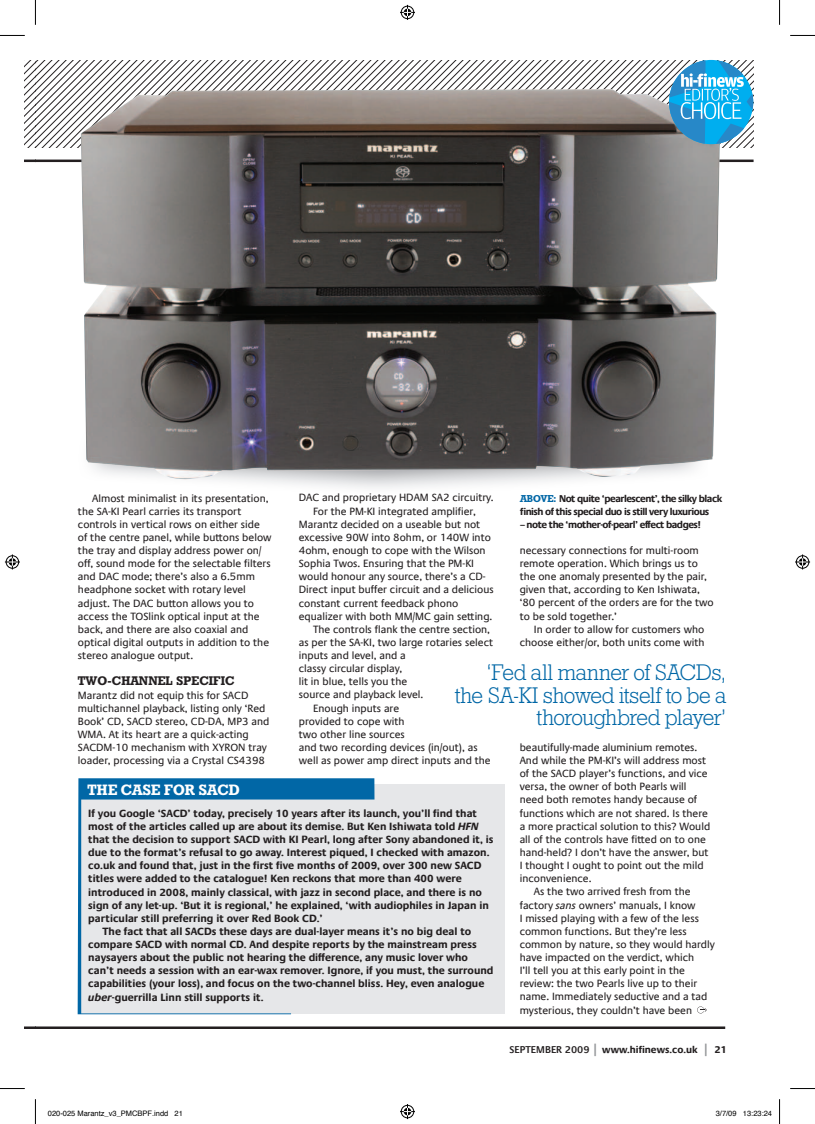
<style>
.page{position:relative;width:815px;height:1124px;background:#fff}
.page>*{position:absolute;margin:0;border:0;box-sizing:border-box;transform-origin:0 0}
.t1{font:22.5px/22.5px "Geometric Slab 712 BT Light A";letter-spacing:-.02em;color:#0167a6;text-align:right}
.t2{font:15px "Geometric Slab 712 BT Bold A";color:#fff}
.t3{font:12.5px "Geometric Slab 712 BT Bold A";color:#231f20}
.t4{font:10.62px/13.1px "Praxis Com";color:#231f20}
.t5{font:700 10.62px "Praxis Com";color:#231f20}
.t6{font:700 10px/13.1px "Praxis Com";letter-spacing:-.05em;color:#231f20}
.t7{font:700 10px "Praxis Com";color:#231f20}
.t8{font:7.5px "Helvetica";color:#000}
.s1{font-family:"Geometric Slab 712 BT Bold A";font-weight:400;color:#0167a6}
.s2{font-style:italic}
.s3{font-weight:600}
.s4{font-weight:800;font-size:12.5px;color:#939598}
</style>
<div class="page">
<svg style="left:25px;top:1026px;width:10px;height:2px"></svg>
<svg style="left:25px;top:159px;width:10px;height:3px"></svg>
<hr style="left:35px;top:1026px;width:690px;height:2px;background:#231f20">
<hr style="left:35px;top:159px;width:719px;height:3px;background:#231f20">
<div style="left:79px;top:784px;width:426px;height:230px;background:#e6e7e9"></div>
<svg style="left:78px;top:778px;width:296px;height:236px"></svg>
<img style="left:81px;top:147px;width:639px;height:334px">
<svg style="left:697px;top:1006px;width:10px;height:7px"></svg>
<svg style="left:25px;top:60px;width:728px;height:87px"></svg>
<svg style="left:0;top:35px;width:25px;height:1px"></svg>
<svg style="left:790px;top:35px;width:25px;height:1px"></svg>
<svg style="left:0;top:1088px;width:25px;height:1px"></svg>
<svg style="left:790px;top:1088px;width:25px;height:1px"></svg>
<svg style="left:35px;top:0;width:1px;height:25px"></svg>
<svg style="left:35px;top:1099px;width:1px;height:24px"></svg>
<svg style="left:779px;top:0;width:1px;height:25px"></svg>
<svg style="left:779px;top:1099px;width:1px;height:24px"></svg>
<svg style="left:400px;top:5px;width:15px;height:15px"></svg>
<svg style="left:400px;top:1104px;width:15px;height:14px"></svg>
<svg style="left:5px;top:554px;width:15px;height:15px"></svg>
<svg style="left:795px;top:554px;width:15px;height:15px"></svg>
<p class="t4" style="left:299px;top:491px;width:196px">DAC and proprietary HDAM SA2 circuitry.</p>
<p class="t4" style="left:313px;top:504px;width:164px">For the PM-KI integrated amplifier,</p>
<p class="t4" style="left:299px;top:517px;width:183px">Marantz decided on a useable but not</p>
<p class="t4" style="left:299px;top:530px;width:194px">excessive 90W into 8ohm, or 140W into</p>
<p class="t4" style="left:299px;top:544px;width:188px">4ohm, enough to cope with the Wilson</p>
<p class="t4" style="left:299px;top:557px;width:177px">Sophia Twos. Ensuring that the PM-KI</p>
<p class="t4" style="left:299px;top:570px;width:188px">would honour any source, there’s a CD-</p>
<p class="t4" style="left:299px;top:583px;width:196px">Direct input buffer circuit and a delicious</p>
<p class="t4" style="left:299px;top:596px;width:161px">constant current feedback phono</p>
<p class="t4" style="left:299px;top:609px;width:195px">equalizer with both MM/MC gain setting.</p>
<p class="t4" style="left:313px;top:622px;width:179px">The controls flank the centre section,</p>
<p class="t4" style="left:299px;top:635px;width:196px">as per the SA-KI, two large rotaries select</p>
<p class="t4" style="left:299px;top:649px;width:108px">inputs and level, and a</p>
<p class="t4" style="left:299px;top:662px;width:105px">classy circular display,</p>
<p class="t4" style="left:299px;top:675px;width:110px">lit in blue, tells you the</p>
<p class="t4" style="left:299px;top:688px;width:126px">source and playback level.</p>
<p class="t4" style="left:313px;top:701px;width:88px">Enough inputs are</p>
<p class="t4" style="left:299px;top:714px;width:107px">provided to cope with</p>
<p class="t4" style="left:299px;top:727px;width:108px">two other line sources</p>
<p class="t4" style="left:299px;top:740px;width:180px">and two recording devices (in/out), as</p>
<p class="t4" style="left:299px;top:753px;width:193px">well as power amp direct inputs and the</p>
<p class="t4" style="left:78px;top:491px;width:195px;text-indent:14px">Almost minimalist in its presentation, the SA-KI Pearl carries its transport controls in vertical rows on either side of the centre panel, while buttons below the tray and display address power on/ off, sound mode for the selectable filters and DAC mode; there’s also a 6.5mm headphone socket with rotary level adjust. The DAC button allows you to access the TOSlink optical input at the back, and there are also coaxial and optical digital outputs in addition to the stereo analogue output.</p>
<p class="t3" style="left:78px;top:673px;width:158px">TWO-CHANNEL SPECIFIC</p>
<p class="t4" style="left:78px;top:688px;width:193px">Marantz did not equip this for SACD multichannel playback, listing only ‘Red Book’ CD, SACD stereo, CD-DA, MP3 and WMA. At its heart are a quick-acting SACDM-10 mechanism with XYRON tray loader, processing via a Crystal CS4398</p>
<p class="t6" style="left:520px;top:491px;width:204px"><span class="s1">ABOVE:</span> Not quite ‘pearlescent’, the silky black finish of this special duo is still very luxurious</p>
<p class="t6" style="left:520px;top:517px;width:183px">– note the ‘mother-of-pearl’ effect badges!</p>
<p class="t4" style="left:520px;top:543px;width:195px">necessary connections for multi-room remote operation. Which brings us to the one anomaly presented by the pair, given that, according to Ken Ishiwata, ‘80 percent of the orders are for the two to be sold together.’</p>
<p class="t4" style="left:520px;top:622px;width:186px;text-align:right">In order to allow for customers who choose either/or, both units come with</p>
<h1 class="t1" style="left:455px;top:661px;width:273px">‘Fed all manner of SACDs, the SA-KI showed itself to be a thoroughbred player’</h1>
<p class="t4" style="left:520px;top:740px;width:179px">beautifully-made aluminium remotes.</p>
<p class="t4" style="left:520px;top:753px;width:188px">And while the PM-KI’s will address most</p>
<p class="t4" style="left:520px;top:767px;width:189px">of the SACD player’s functions, and vice</p>
<p class="t4" style="left:520px;top:780px;width:168px">versa, the owner of both Pearls will</p>
<p class="t4" style="left:520px;top:793px;width:179px">need both remotes handy because of</p>
<p class="t4" style="left:520px;top:806px;width:190px">functions which are not shared. Is there</p>
<p class="t4" style="left:520px;top:819px;width:192px">a more practical solution to this? Would</p>
<p class="t4" style="left:520px;top:832px;width:188px">all of the controls have fitted on to one</p>
<p class="t4" style="left:520px;top:845px;width:190px">hand-held? I don’t have the answer, but</p>
<p class="t4" style="left:520px;top:858px;width:186px">I thought I ought to point out the mild</p>
<p class="t4" style="left:520px;top:872px;width:73px">inconvenience.</p>
<p class="t4" style="left:534px;top:885px;width:158px">As the two arrived fresh from the</p>
<p class="t4" style="left:520px;top:898px;width:177px">factory <span class="s2">sans</span> owners’ manuals, I know</p>
<p class="t4" style="left:520px;top:911px;width:181px">I missed playing with a few of the less</p>
<p class="t4" style="left:520px;top:924px;width:169px">common functions. But they’re less</p>
<p class="t4" style="left:520px;top:937px;width:197px">common by nature, so they would hardly</p>
<p class="t4" style="left:520px;top:950px;width:176px">have impacted on the verdict, which</p>
<p class="t4" style="left:520px;top:963px;width:167px">I’ll tell you at this early point in the</p>
<p class="t4" style="left:520px;top:977px;width:179px">review: the two Pearls live up to their</p>
<p class="t4" style="left:520px;top:990px;width:189px">name. Immediately seductive and a tad</p>
<p class="t4" style="left:520px;top:1003px;width:174px">mysterious, they couldn’t have been</p>
<h2 class="t2" style="left:88px;top:780px;width:154px">THE CASE FOR SACD</h2>
<p class="t5" style="left:88px;top:806px;width:390px">If you Google ‘SACD’ today, precisely 10 years after its launch, you’ll find that</p>
<p class="t5" style="left:88px;top:819px;width:392px">most of the articles called up are about its demise. But Ken Ishiwata told <span class="s2">HFN</span></p>
<p class="t5" style="left:88px;top:832px;width:407px">that the decision to support SACD with KI Pearl, long after Sony abandoned it, is</p>
<p class="t5" style="left:88px;top:846px;width:403px">due to the format’s refusal to go away. Interest piqued, I checked with amazon.</p>
<p class="t5" style="left:88px;top:859px;width:395px">co.uk and found that, just in the first five months of 2009, over 300 new SACD</p>
<p class="t5" style="left:88px;top:872px;width:375px">titles were added to the catalogue! Ken reckons that more than 400 were</p>
<p class="t5" style="left:88px;top:885px;width:395px">introduced in 2008, mainly classical, with jazz in second place, and there is no</p>
<p class="t5" style="left:88px;top:898px;width:402px">sign of any let-up. ‘But it is regional,’ he explained, ‘with audiophiles in Japan in</p>
<p class="t5" style="left:88px;top:911px;width:236px">particular still preferring it over Red Book CD.’</p>
<p class="t5" style="left:102px;top:924px;width:370px">The fact that all SACDs these days are dual-layer means it’s no big deal to</p>
<p class="t5" style="left:88px;top:937px;width:390px">compare SACD with normal CD. And despite reports by the mainstream press</p>
<p class="t5" style="left:88px;top:951px;width:381px">naysayers about the public not hearing the difference, any music lover who</p>
<p class="t5" style="left:88px;top:964px;width:407px">can’t needs a session with an ear-wax remover. Ignore, if you must, the surround</p>
<p class="t5" style="left:88px;top:977px;width:398px">capabilities (your loss), and focus on the two-channel bliss. Hey, even analogue</p>
<p class="t5" style="left:88px;top:990px;width:177px"><span class="s2">uber</span>-guerrilla Linn still supports it.</p>
<p class="t7" style="left:509px;top:1043px;width:219px"><span class="s3">SEPTEMBER 2009</span> <span class="s4">|</span> www.hifinews.co.uk <span class="s4">|</span> 21</p>
<p class="t8" style="left:48px;top:1108px;width:137px">020-025 Marantz_v3_PMCBPF.indd 21</p>
<p class="t8" style="left:716px;top:1108px;width:58px">3/7/09 13:23:24</p>
</div>
